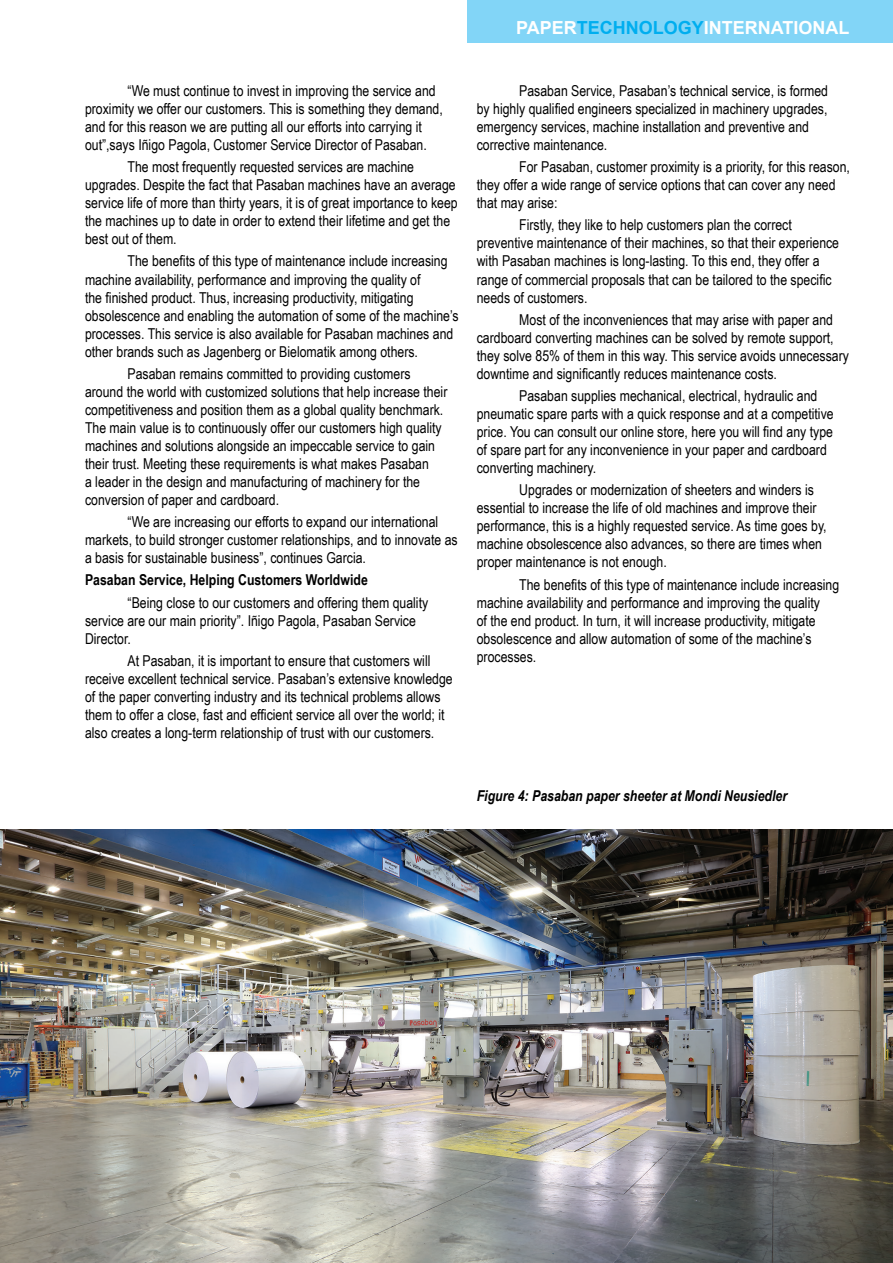
<style>
.page{position:relative;width:893px;height:1263px;background:#fff}
.page>*{position:absolute;margin:0;border:0;box-sizing:border-box;transform-origin:0 0}
.t1{font:700 18px "Arial";color:#fff}
.t2{font:15px/18px "Arial Narrow";color:#000001}
.t3{font:italic 700 15px "Arial Narrow";color:#000001}
.t4{font:700 15px "Arial Narrow";color:#000001}
.s1{color:#00aeef}
</style>
<div class="page">
<div style="left:468px;top:0;width:425px;height:43px;background:#82d5f7"></div>
<img style="left:0;top:829px;width:893px;height:434px">
<p class="t1" style="left:516px;top:15px;width:335px">PAPER<span class="s1">TECHNOLOGY</span>INTERNATIONAL</p>
<p class="t2" style="left:85px;top:81px;width:359px;text-indent:43px">“We must continue to invest in improving the service and proximity we offer our customers. This is something they demand, and for this reason we are putting all our efforts into carrying it out”,says Iñigo Pagola, Customer Service Director of Pasaban.</p>
<p class="t2" style="left:85px;top:157px;width:374px;text-indent:43px">The most frequently requested services are machine upgrades. Despite the fact that Pasaban machines have an average service life of more than thirty years, it is of great importance to keep the machines up to date in order to extend their lifetime and get the best out of them.</p>
<p class="t2" style="left:85px;top:252px;width:375px;text-indent:43px">The benefits of this type of maintenance include increasing machine availability, performance and improving the quality of<br>the finished product. Thus, increasing productivity, mitigating obsolescence and enabling the automation of some of the machine’s processes. This service is also available for Pasaban machines and other brands such as Jagenberg or Bielomatik among others.</p>
<p class="t2" style="left:85px;top:364px;width:364px;text-indent:43px">Pasaban remains committed to providing customers around the world with customized solutions that help increase their competitiveness and position them as a global quality benchmark.<br>The main value is to continuously offer our customers high quality machines and solutions alongside an impeccable service to gain their trust. Meeting these requirements is what makes Pasaban<br>a leader in the design and manufacturing of machinery for the conversion of paper and cardboard.</p>
<p class="t2" style="left:85px;top:512px;width:374px;text-indent:43px">“We are increasing our efforts to expand our international markets, to build stronger customer relationships, and to innovate as a basis for sustainable business”, continues Garcia.</p>
<p class="t4" style="left:85px;top:569px;width:284px">Pasaban Service, Helping Customers Worldwide</p>
<p class="t2" style="left:85px;top:593px;width:345px;text-indent:43px">“Being close to our customers and offering them quality service are our main priority”. Iñigo Pagola, Pasaban Service<br>Director.</p>
<p class="t2" style="left:85px;top:651px;width:369px;text-indent:43px">At Pasaban, it is important to ensure that customers will receive excellent technical service. Pasaban’s extensive knowledge of the paper converting industry and its technical problems allows them to offer a close, fast and efficient service all over the world; it also creates a long-term relationship of trust with our customers.</p>
<p class="t2" style="left:477px;top:81px;width:353px;text-indent:43px">Pasaban Service, Pasaban’s technical service, is formed by highly qualified engineers specialized in machinery upgrades, emergency services, machine installation and preventive and corrective maintenance.</p>
<p class="t2" style="left:477px;top:157px;width:375px;text-indent:43px">For Pasaban, customer proximity is a priority, for this reason, they offer a wide range of service options that can cover any need that may arise:</p>
<p class="t2" style="left:477px;top:216px;width:364px;text-indent:43px">Firstly, they like to help customers plan the correct preventive maintenance of their machines, so that their experience with Pasaban machines is long-lasting. To this end, they offer a range of commercial proposals that can be tailored to the specific needs of customers.</p>
<p class="t2" style="left:477px;top:310px;width:374px;text-indent:43px">Most of the inconveniences that may arise with paper and cardboard converting machines can be solved by remote support, they solve 85% of them in this way. This service avoids unnecessary downtime and significantly reduces maintenance costs.</p>
<p class="t2" style="left:477px;top:386px;width:358px;text-indent:43px">Pasaban supplies mechanical, electrical, hydraulic and pneumatic spare parts with a quick response and at a competitive price. You can consult our online store, here you will find any type of spare part for any inconvenience in your paper and cardboard converting machinery.</p>
<p class="t2" style="left:477px;top:480px;width:351px;text-indent:43px">Upgrades or modernization of sheeters and winders is essential to increase the life of old machines and improve their performance, this is a highly requested service. As time goes by, machine obsolescence also advances, so there are times when proper maintenance is not enough.</p>
<p class="t2" style="left:477px;top:575px;width:364px;text-indent:43px">The benefits of this type of maintenance include increasing machine availability and performance and improving the quality<br>of the end product. In turn, it will increase productivity, mitigate obsolescence and allow automation of some of the machine’s processes.</p>
<p class="t3" style="left:477px;top:784px;width:312px">Figure 4: Pasaban paper sheeter at Mondi Neusiedler</p>
</div>
